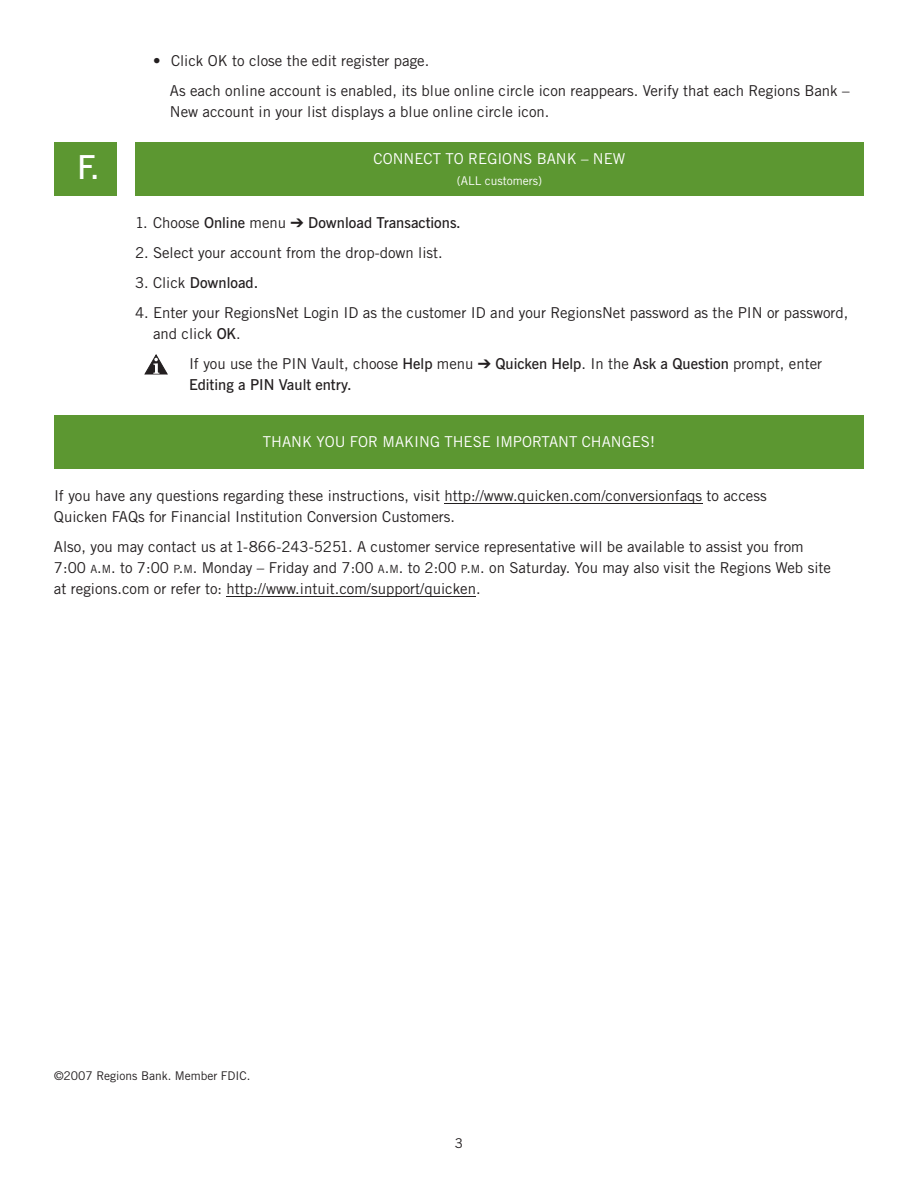
<style>
.page{position:relative;width:918px;height:1188px;background:#fff}
.page>*{position:absolute;margin:0;border:0;box-sizing:border-box;transform-origin:0 0}
.t1{font:600 33px "News Gothic BT";color:#fff}
.t2{font:15px/21px "Trade Gothic";color:#231f20}
.t3{font:600 15px "News Gothic BT";color:#231f20}
.t4{font:15px "Trade Gothic";color:#fff}
.t5{font:13.5px "Trade Gothic";color:#231f20}
.t6{font:12px "Trade Gothic";color:#231f20}
.t7{font:12px "Trade Gothic";color:#fff}
.s1{font-family:"Trade Gothic";font-weight:400}
.s2{font-family:"News Gothic BT";font-weight:600}
.s3{font-size:11.25px}
</style>
<div class="page">
<hr style="left:444px;top:503px;width:70px;height:1px;background:#231f20">
<hr style="left:513px;top:503px;width:189px;height:1px;background:#231f20">
<hr style="left:227px;top:596px;width:69px;height:1px;background:#231f20">
<hr style="left:295px;top:596px;width:120px;height:1px;background:#231f20">
<hr style="left:415px;top:596px;width:61px;height:1px;background:#231f20">
<div style="left:135px;top:142px;width:729px;height:54px;background:#5c9731"></div>
<div style="left:54px;top:142px;width:63px;height:54px;background:#5c9731"></div>
<svg style="left:145px;top:355px;width:22px;height:19px"></svg>
<div style="left:54px;top:415px;width:810px;height:54px;background:#5c9731"></div>
<h1 class="t1" style="left:77px;top:155px;width:24px">F.</h1>
<p class="t2" style="left:170px;top:47px;width:681px;line-height:30px;text-indent:-17px">• Click OK to close the edit register page.<br>As each online account is enabled, its blue online circle icon reappears. Verify that each Regions Bank –</p>
<p class="t2" style="left:170px;top:102px;width:381px">New account in your list displays a blue online circle icon.</p>
<p class="t4" style="left:374px;top:154px;width:253px">CONNECT TO REGIONS BANK – NEW</p>
<p class="t7" style="left:457px;top:177px;width:87px">(ALL customers)</p>
<p class="t3" style="left:135px;top:217px;width:327px"><span class="s1">1. Choose</span> Online <span class="s1">menu</span> ➔ Download Transactions.</p>
<p class="t2" style="left:135px;top:243px;width:309px">2. Select your account from the drop-down list.</p>
<p class="t3" style="left:135px;top:277px;width:125px"><span class="s1">3. Click</span> Download.</p>
<p class="t2" style="left:153px;top:303px;width:697px;text-indent:-18px">4. Enter your RegionsNet Login ID as the customer ID and your RegionsNet password as the PIN or password, and click <span class="s2">OK</span>.</p>
<p class="t2" style="left:189px;top:354px;width:635px">If you use the PIN Vault, choose <span class="s2">Help</span> menu ➔ <span class="s2">Quicken Help</span>. In the <span class="s2">Ask a Question</span> prompt, enter</p>
<p class="t3" style="left:189px;top:379px;width:164px">Editing a PIN Vault entry.</p>
<p class="t4" style="left:263px;top:436px;width:394px">THANK YOU FOR MAKING THESE IMPORTANT CHANGES!</p>
<p class="t2" style="left:54px;top:486px;width:714px">If you have any questions regarding these instructions, visit http://www.quicken.com/conversionfaqs to access<br>Quicken FAQs for Financial Institution Conversion Customers.</p>
<p class="t2" style="left:54px;top:537px;width:779px">Also, you may contact us at 1-866-243-5251. A customer service representative will be available to assist you from<br>7:00 <span class="s3">A</span>.<span class="s3">M</span>. to 7:00 <span class="s3">P</span>.<span class="s3">M</span>. Monday – Friday and 7:00 <span class="s3">A</span>.<span class="s3">M</span>. to 2:00 <span class="s3">P</span>.<span class="s3">M</span>. on Saturday. You may also visit the Regions Web site at regions.com or refer to: http://www.intuit.com/support/quicken.</p>
<p class="t6" style="left:54px;top:1071px;width:198px">©2007 Regions Bank. Member FDIC.</p>
<p class="t5" style="left:455px;top:1138px;width:10px">3</p>
</div>
